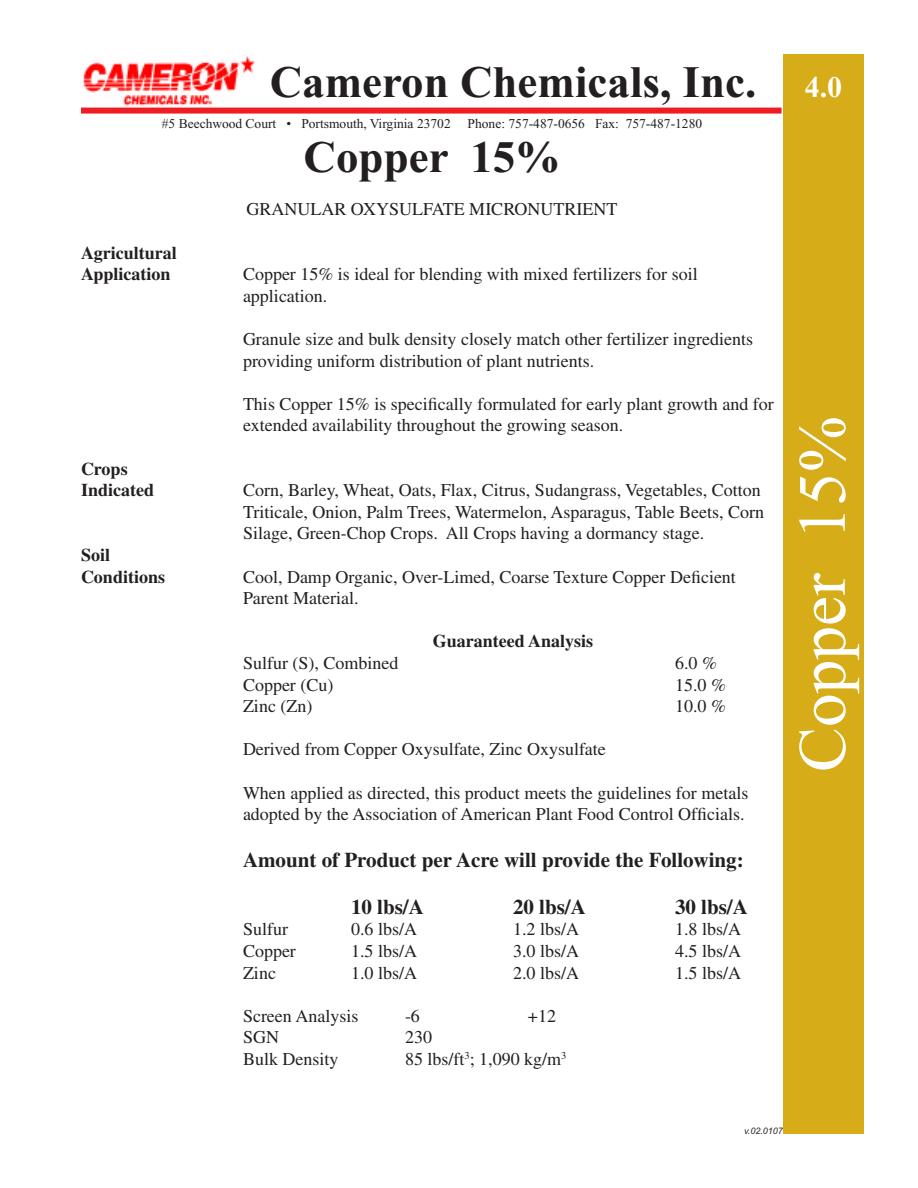
<style>
.page{position:relative;width:918px;height:1188px;background:#fff}
.page>*{position:absolute;margin:0;border:0;box-sizing:border-box;transform-origin:0 0}
.t1{font:67.5px "Times New Roman";color:#fff}
.t2{font:700 45px "Times New Roman";color:#231f20}
.t3{font:700 30px "Times New Roman";color:#fff}
.t4{font:700 21px "Times";color:#231f20}
.t5{font:18px/21.6px "Times";color:#231f20}
.t6{font:700 18px/21.6px "Times";color:#231f20}
.t7{font:13.5px "Times New Roman";color:#231f20}
.t8{font:italic 9px "Arial";color:#231f20}
</style>
<div class="page">
<div style="left:81px;top:108px;width:701px;height:6px;background:#ee1d23"></div>
<img style="left:83px;top:55px;width:173px;height:51px">
<div style="left:783px;top:54px;width:81px;height:1080px;background:#d6ad18"></div>
<p class="t2" style="left:270px;top:55px;width:488px">Cameron Chemicals, Inc.</p>
<p class="t7" style="left:162px;top:115px;width:290px">#5 Beechwood Court • Portsmouth, Virginia 23702</p>
<p class="t7" style="left:468px;top:115px;width:236px">Phone: 757-487-0656 Fax: 757-487-1280</p>
<p class="t6" style="left:81px;top:242px;width:97px">Agricultural<br>Application</p>
<p class="t6" style="left:81px;top:458px;width:75px">Crops<br>Indicated</p>
<p class="t6" style="left:81px;top:544px;width:86px">Soil<br>Conditions</p>
<p class="t2" style="left:304px;top:130px;width:258px">Copper 15%</p>
<p class="t5" style="left:246px;top:198px;width:373px">GRANULAR OXYSULFATE MICRONUTRIENT</p>
<p class="t5" style="left:243px;top:263px;width:456px">Copper 15% is ideal for blending with mixed fertilizers for soil application.</p>
<p class="t5" style="left:243px;top:328px;width:512px">Granule size and bulk density closely match other fertilizer ingredients providing uniform distribution of plant nutrients.</p>
<p class="t5" style="left:243px;top:393px;width:532px">This Copper 15% is specifically formulated for early plant growth and for extended availability throughout the growing season.</p>
<p class="t5" style="left:243px;top:479px;width:523px">Corn, Barley, Wheat, Oats, Flax, Citrus, Sudangrass, Vegetables, Cotton<br>Triticale, Onion, Palm Trees, Watermelon, Asparagus, Table Beets, Corn<br>Silage, Green-Chop Crops. All Crops having a dormancy stage.</p>
<p class="t5" style="left:243px;top:566px;width:495px">Cool, Damp Organic, Over-Limed, Coarse Texture Copper Deficient<br>Parent Material.</p>
<p class="t6" style="left:433px;top:630px;width:162px">Guaranteed Analysis</p>
<p class="t5" style="left:243px;top:652px;width:157px">Sulfur (S), Combined</p>
<p class="t5" style="left:675px;top:652px;width:43px">6.0 %</p>
<p class="t5" style="left:243px;top:674px;width:92px">Copper (Cu)</p>
<p class="t5" style="left:675px;top:674px;width:52px">15.0 %</p>
<p class="t5" style="left:243px;top:695px;width:71px">Zinc (Zn)</p>
<p class="t5" style="left:675px;top:695px;width:52px">10.0 %</p>
<p class="t5" style="left:243px;top:738px;width:364px">Derived from Copper Oxysulfate, Zinc Oxysulfate</p>
<p class="t5" style="left:243px;top:782px;width:507px">When applied as directed, this product meets the guidelines for metals adopted by the Association of American Plant Food Control Officials.</p>
<p class="t4" style="left:243px;top:847px;width:502px">Amount of Product per Acre will provide the Following:</p>
<p class="t4" style="left:351px;top:894px;width:74px">10 lbs/A</p>
<p class="t4" style="left:513px;top:894px;width:74px">20 lbs/A</p>
<p class="t4" style="left:675px;top:894px;width:74px">30 lbs/A</p>
<p class="t5" style="left:243px;top:918px;width:46px">Sulfur</p>
<p class="t5" style="left:351px;top:918px;width:68px">0.6 lbs/A</p>
<p class="t5" style="left:513px;top:918px;width:68px">1.2 lbs/A</p>
<p class="t5" style="left:675px;top:918px;width:68px">1.8 lbs/A</p>
<p class="t5" style="left:243px;top:940px;width:54px">Copper</p>
<p class="t5" style="left:351px;top:940px;width:68px">1.5 lbs/A</p>
<p class="t5" style="left:513px;top:940px;width:68px">3.0 lbs/A</p>
<p class="t5" style="left:675px;top:940px;width:68px">4.5 lbs/A</p>
<p class="t5" style="left:243px;top:962px;width:34px">Zinc</p>
<p class="t5" style="left:351px;top:962px;width:68px">1.0 lbs/A</p>
<p class="t5" style="left:513px;top:962px;width:68px">2.0 lbs/A</p>
<p class="t5" style="left:675px;top:962px;width:68px">1.5 lbs/A</p>
<p class="t5" style="left:243px;top:1005px;width:117px">Screen Analysis</p>
<p class="t5" style="left:405px;top:1005px;width:16px">-6</p>
<p class="t5" style="left:528px;top:1005px;width:30px">+12</p>
<p class="t5" style="left:243px;top:1026px;width:37px">SGN</p>
<p class="t5" style="left:405px;top:1026px;width:28px">230</p>
<p class="t5" style="left:243px;top:1048px;width:97px">Bulk Density</p>
<p class="t5" style="left:405px;top:1048px;width:163px">85 lbs/ft<sup>3</sup>; 1,090 kg/m<sup>3</sup></p>
<p class="t3" style="left:805px;top:69px;width:39px">4.0</p>
<p class="t1" style="left:782px;top:772px;width:358px;rotate:-90deg">Copper 15%</p>
<p class="t8" style="left:744px;top:1126px;width:40px">v.02.0107</p>
</div>
